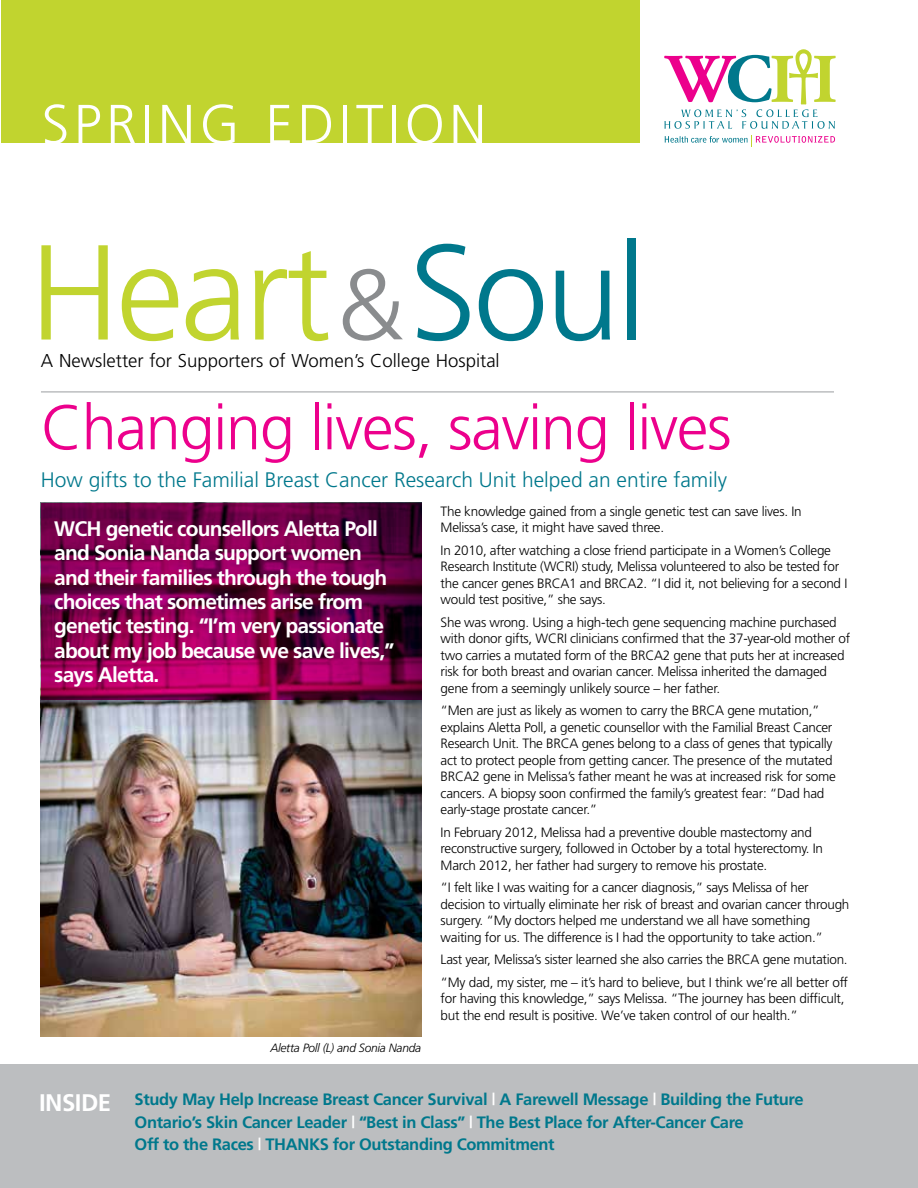
<style>
.page{position:relative;width:918px;height:1188px;background:#fff}
.page>*{position:absolute;margin:0;border:0;box-sizing:border-box;transform-origin:0 0}
.t1{font:300 135px "Frutiger";letter-spacing:-.025em;color:#c1d42f}
.t2{font:300 63px "Frutiger";letter-spacing:-.02em;color:#ec008c}
.t3{font:300 55.5px "Frutiger";letter-spacing:.08em;color:#fff}
.t4{font:700 24px "Frutiger";letter-spacing:-.02em;color:#fff}
.t5{font:700 21px/24.3px "Frutiger";letter-spacing:-.04em;color:#fff}
.t6{font:300 21px "Frutiger";color:#00788c}
.t7{font:300 18.6px "Frutiger";color:#000}
.t8{font:700 16.5px/22.8px "Frutiger";letter-spacing:-.02em;color:#00788c}
.t9{font:300 13.5px/16.5px "Frutiger";letter-spacing:-.02em;color:#000}
.t10{font:italic 300 12px "Frutiger";letter-spacing:-.02em;color:#000}
.s1{font-size:99.75px;color:#8a8c8e}
.s2{color:#00788c}
.s3{color:#fff}
</style>
<div class="page">
<div style="left:1px;top:0;width:638px;height:142px;background:#c1d42f"></div>
<div style="left:0;top:1065px;width:918px;height:123px;background:#bcbec0"></div>
<hr style="left:41px;top:391px;width:793px;height:2px;background:#bcbec0">
<img style="left:41px;top:699px;width:380px;height:337px">
<svg style="left:41px;top:503px;width:380px;height:196px;background:#770047"></svg>
<svg style="left:665px;top:135px;width:170px;height:12px"></svg>
<svg style="left:664px;top:49px;width:172px;height:80px"></svg>
<h3 class="t3" style="left:42px;top:93px;width:446px">SPRING EDITION</h3>
<h1 class="t1" style="left:30px;top:217px;width:619px">Heart<span class="s1">&amp;</span><span class="s2">Soul</span></h1>
<h3 class="t7" style="left:41px;top:350px;width:460px">A Newsletter for Supporters of Women’s College Hospital</h3>
<h2 class="t2" style="left:41px;top:392px;width:692px">Changing lives, saving lives</h2>
<h3 class="t6" style="left:41px;top:468px;width:688px">How gifts to the Familial Breast Cancer Research Unit helped an entire family</h3>
<h3 class="t5" style="left:54px;top:516px;width:342px">WCH genetic counsellors Aletta Poll and Sonia Nanda support women and their families through the tough choices that sometimes arise from genetic testing. “I’m very passionate about my job because we save lives,” says Aletta.</h3>
<p class="t10" style="left:270px;top:1041px;width:152px">Aletta Poll (L) and Sonia Nanda</p>
<p class="t9" style="left:441px;top:503px;width:363px">The knowledge gained from a single genetic test can save lives. In<br>Melissa’s case, it might have saved three.</p>
<p class="t9" style="left:441px;top:542px;width:408px">In 2010, after watching a close friend participate in a Women’s College Research Institute (WCRI) study, Melissa volunteered to also be tested for the cancer genes BRCA1 and BRCA2. “I did it, not believing for a second I would test positive,” she says.</p>
<p class="t9" style="left:441px;top:614px;width:411px">She was wrong. Using a high-tech gene sequencing machine purchased with donor gifts, WCRI clinicians confirmed that the 37-year-old mother of two carries a mutated form of the BRCA2 gene that puts her at increased risk for both breast and ovarian cancer. Melissa inherited the damaged gene from a seemingly unlikely source – her father.</p>
<p class="t9" style="left:441px;top:702px;width:397px">“Men are just as likely as women to carry the BRCA gene mutation,” explains Aletta Poll, a genetic counsellor with the Familial Breast Cancer Research Unit. The BRCA genes belong to a class of genes that typically act to protect people from getting cancer. The presence of the mutated BRCA2 gene in Melissa’s father meant he was at increased risk for some cancers. A biopsy soon confirmed the family’s greatest fear: “Dad had early-stage prostate cancer.”</p>
<p class="t9" style="left:441px;top:824px;width:384px">In February 2012, Melissa had a preventive double mastectomy and reconstructive surgery, followed in October by a total hysterectomy. In<br>March 2012, her father had surgery to remove his prostate.</p>
<p class="t9" style="left:441px;top:879px;width:410px">“I felt like I was waiting for a cancer diagnosis,” says Melissa of her decision to virtually eliminate her risk of breast and ovarian cancer through surgery. “My doctors helped me understand we all have something waiting for us. The difference is I had the opportunity to take action.”</p>
<p class="t9" style="left:441px;top:948px;width:409px;line-height:22.5px">Last year, Melissa’s sister learned she also carries the BRCA gene mutation. “My dad, my sister, me – it’s hard to believe, but I think we’re all better off</p>
<p class="t9" style="left:441px;top:990px;width:405px">for having this knowledge,” says Melissa. “The journey has been difficult, but the end result is positive. We’ve taken control of our health.”</p>
<h3 class="t4" style="left:39px;top:1088px;width:74px">INSIDE</h3>
<p class="t8" style="left:135px;top:1088px;width:671px">Study May Help Increase Breast Cancer Survival <span class="s3">|</span> A Farewell Message <span class="s3">|</span> Building the Future<br>Ontario’s Skin Cancer Leader <span class="s3">|</span> “Best in Class” <span class="s3">|</span> The Best Place for After-Cancer Care<br>Off to the Races <span class="s3">|</span> THANKS for Outstanding Commitment</p>
</div>
